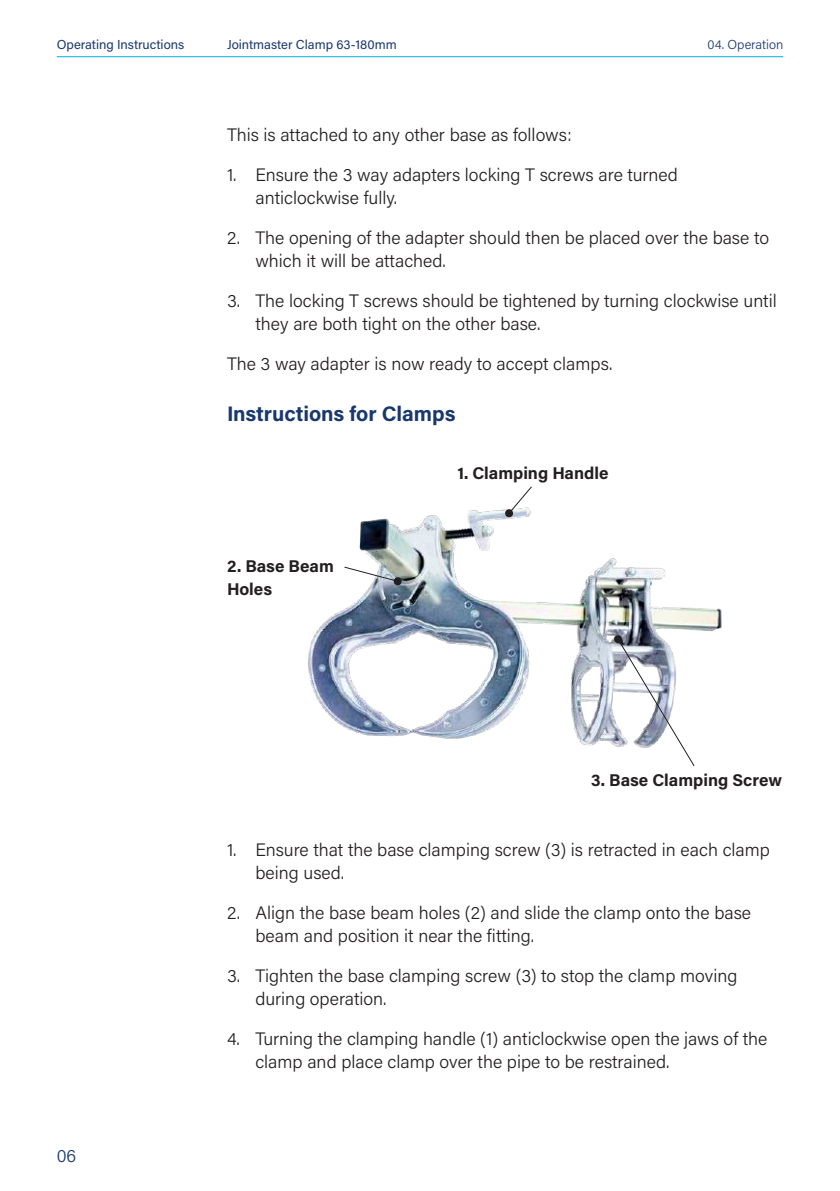
<style>
.page{position:relative;width:840px;height:1191px;background:#fff}
.page>*{position:absolute;margin:0;border:0;box-sizing:border-box;transform-origin:0 0}
.t1{font:700 21px "Acumin Pro";letter-spacing:-.005em;color:#19386e}
.t2{font:300 18px/23px "Acumin Pro";color:#231f20}
.t3{font:300 18px "Acumin Pro";color:#19386e}
.t4{font:700 17px/23px "Acumin Pro";color:#231f20}
.t5{font:13px "Acumin Pro";color:#19386e}
.t6{font:300 13px "Acumin Pro";color:#19386e}
</style>
<div class="page">
<hr style="left:57px;top:56px;width:725px;height:1px;background:#00ade7">
<img style="left:308px;top:509px;width:414px;height:237px">
<svg style="left:613px;top:635px;width:82px;height:132px"></svg>
<svg style="left:504px;top:486px;width:28px;height:31px"></svg>
<svg style="left:343px;top:566px;width:59px;height:19px"></svg>
<p class="t5" style="left:57px;top:36px;width:129px">Operating Instructions</p>
<p class="t5" style="left:227px;top:36px;width:171px">Jointmaster Clamp 63-180mm</p>
<p class="t6" style="left:707px;top:35px;width:77px">04. Operation</p>
<p class="t2" style="left:227px;top:122px;width:346px">This is attached to any other base as follows:</p>
<p class="t2" style="left:255px;top:162px;width:424px;text-indent:-28px">1. Ensure the 3 way adapters locking T screws are turned anticlockwise fully.</p>
<p class="t2" style="left:255px;top:225px;width:515px;text-indent:-28px">2. The opening of the adapter should then be placed over the base to which it will be attached.</p>
<p class="t2" style="left:255px;top:288px;width:522px;text-indent:-28px">3. The locking T screws should be tightened by turning clockwise until they are both tight on the other base.</p>
<p class="t2" style="left:227px;top:351px;width:387px">The 3 way adapter is now ready to accept clamps.</p>
<p class="t1" style="left:227px;top:399px;width:230px">Instructions for Clamps</p>
<p class="t4" style="left:227px;top:554px;width:108px">2. Base Beam<br>Holes</p>
<p class="t4" style="left:457px;top:461px;width:152px">1. Clamping Handle</p>
<p class="t4" style="left:591px;top:768px;width:192px">3. Base Clamping Screw</p>
<p class="t3" style="left:57px;top:1143px;width:21px">06</p>
<p class="t2" style="left:255px;top:837px;width:515px;text-indent:-28px">1. Ensure that the base clamping screw (3) is retracted in each clamp being used.</p>
<p class="t2" style="left:255px;top:900px;width:497px;text-indent:-28px">2. Align the base beam holes (2) and slide the clamp onto the base beam and position it near the fitting.</p>
<p class="t2" style="left:255px;top:963px;width:483px;text-indent:-28px">3. Tighten the base clamping screw (3) to stop the clamp moving during operation.</p>
<p class="t2" style="left:255px;top:1026px;width:513px;text-indent:-28px">4. Turning the clamping handle (1) anticlockwise open the jaws of the clamp and place clamp over the pipe to be restrained.</p>
</div>
